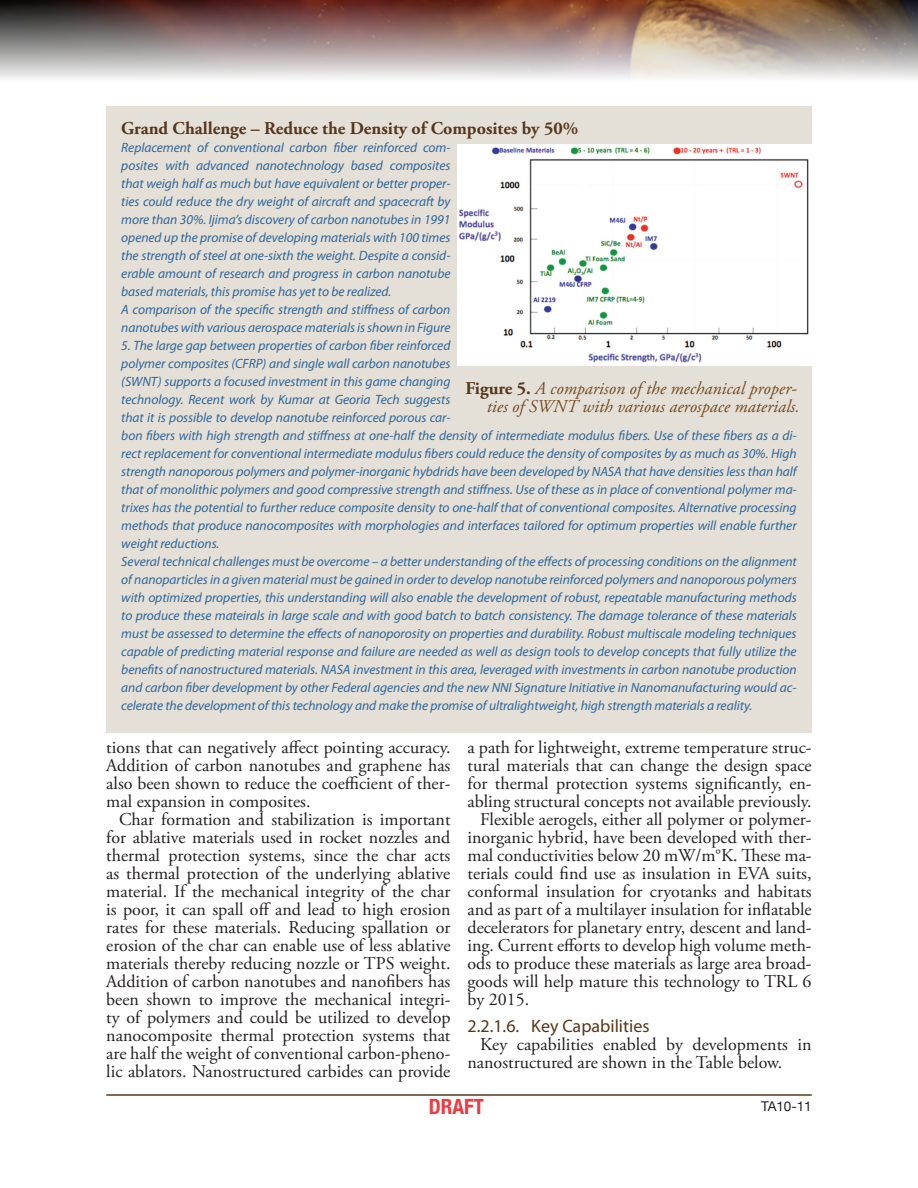
<style>
.page{position:relative;width:918px;height:1188px;background:#fff}
.page>*{position:absolute;margin:0;border:0;box-sizing:border-box;transform-origin:0 0}
.t1{font:700 condensed 21px "Helvetica Neue";color:#ee3a41}
.t2{font:18px/18px "Adobe Garamond Pro";color:#231f20;text-align:justify}
.t3{font:italic 18px/18px "Adobe Garamond Pro";color:#754b22;text-align:right}
.t4{font:700 18px "Adobe Garamond Pro";color:#56371c}
.t5{font:18px "Myriad Pro";color:#56371c}
.t6{font:italic 13.5px/18px "Myriad Pro";letter-spacing:-.005em;color:#2e679b}
.t7{font:13.5px "Helvetica Neue";color:#231f20}
.s1{font-weight:700;font-style:normal;color:#56371c}
</style>
<div class="page">
<img style="left:0;top:0;width:918px;height:79px">
<hr style="left:106px;top:1094px;width:706px;height:2px;background:#56371c">
<div style="left:106px;top:106px;width:706px;height:627px;background:#e5e0d7"></div>
<img style="left:458px;top:144px;width:353px;height:222px">
<h2 class="t4" style="left:121px;top:118px;width:459px">Grand Challenge – Reduce the Density of Composites by 50%</h2>
<p class="t6" style="left:121px;top:139px;width:331px">Replacement of conventional carbon fiber reinforced com&shy;posites with advanced nanotechnology based composites that weigh half as much but have equivalent or better proper&shy;ties could reduce the dry weight of aircraft and spacecraft by more than 30%. Ijima’s discovery of carbon nanotubes in 1991 opened up the promise of developing materials with 100 times the strength of steel at one-sixth the weight. Despite a consid&shy;erable amount of research and progress in carbon nanotube based materials, this promise has yet to be realized.<br>A comparison of the specific strength and stiffness of carbon nanotubes with various aerospace materials is shown in Figure</p>
<p class="t6" style="left:121px;top:337px;width:677px">5. The large gap between properties of carbon fiber reinforced<br>polymer composites (CFRP) and single wall carbon nanotubes<br>(SWNT) supports a focused investment in this game changing<br>technology. Recent work by Kumar at Georia Tech suggests<br>that it is possible to develop nanotube reinforced porous car-<br>bon fibers with high strength and stiffness at one-half the density of intermediate modulus fibers. Use of these fibers as a di&shy;rect replacement for conventional intermediate modulus fibers could reduce the density of composites by as much as 30%. High strength nanoporous polymers and polymer-inorganic hybdrids have been developed by NASA that have densities less than half that of monolithic polymers and good compressive strength and stiffness. Use of these as in place of conventional polymer ma&shy;trixes has the potential to further reduce composite density to one-half that of conventional composites. Alternative processing methods that produce nanocomposites with morphologies and interfaces tailored for optimum properties will enable further weight reductions.<br>Several technical challenges must be overcome – a better understanding of the effects of processing conditions on the alignment of nanoparticles in a given material must be gained in order to develop nanotube reinforced polymers and nanoporous polymers with optimized properties, this understanding will also enable the development of robust, repeatable manufacturing methods to produce these mateirals in large scale and with good batch to batch consistency. The damage tolerance of these materials must be assessed to determine the effects of nanoporosity on properties and durability. Robust multiscale modeling techniques capable of predicting material response and failure are needed as well as design tools to develop concepts that fully utilize the benefits of nanostructured materials. NASA investment in this area, leveraged with investments in carbon nanotube production and carbon fiber development by other Federal agencies and the new NNI Signature Initiative in Nanomanufacturing would ac&shy;celerate the development of this technology and make the promise of ultralightweight, high strength materials a reality.</p>
<h2 class="t2" style="left:106px;top:738px;width:346px">tions that can negatively affect pointing accuracy.<br>Addition of carbon nanotubes and graphene has also been shown to reduce the coefficient of ther&shy;mal expansion in composites.</h2>
<p class="t2" style="left:106px;top:810px;width:346px;text-indent:13px">Char formation and stabilization is important for ablative materials used in rocket nozzles and thermal protection systems, since the char acts as thermal protection of the underlying ablative material. If the mechanical integrity of the char is poor, it can spall off and lead to high erosion rates for these materials. Reducing spallation or erosion of the char can enable use of less ablative materials thereby reducing nozzle or TPS weight.<br>Addition of carbon nanotubes and nanofibers has been shown to improve the mechanical integri&shy;ty of polymers and could be utilized to develop nanocomposite thermal protection systems that are half the weight of conventional carbon-pheno&shy;lic ablators. Nanostructured carbides can provide</p>
<h2 class="t3" style="left:465px;top:380px;width:336px"><span class="s1">Figure 5.</span> A comparison of the mechanical proper&shy;ties of SWNT with various aerospace materials.</h2>
<h2 class="t2" style="left:468px;top:738px;width:346px">a path for lightweight, extreme temperature struc-</h2>
<h2 class="t2" style="left:468px;top:756px;width:346px">tural materials that can change the design space</h2>
<h2 class="t2" style="left:468px;top:774px;width:346px">for thermal protection systems significantly, en-</h2>
<h2 class="t2" style="left:468px;top:792px;width:346px">abling structural concepts not available previously.</h2>
<h2 class="t2" style="left:480px;top:810px;width:333px">Flexible aerogels, either all polymer or polymer-</h2>
<h2 class="t2" style="left:468px;top:828px;width:346px">inorganic hybrid, have been developed with ther-</h2>
<h2 class="t2" style="left:468px;top:846px;width:346px">mal conductivities below 20 mW/m°K. These ma-</h2>
<h2 class="t2" style="left:468px;top:864px;width:346px">terials could find use as insulation in EVA suits,</h2>
<h2 class="t2" style="left:468px;top:882px;width:346px">conformal insulation for cryotanks and habitats</h2>
<h2 class="t2" style="left:468px;top:900px;width:346px">and as part of a multilayer insulation for inflatable</h2>
<h2 class="t2" style="left:468px;top:918px;width:346px">decelerators for planetary entry, descent and land-</h2>
<h2 class="t2" style="left:468px;top:936px;width:346px">ing. Current efforts to develop high volume meth-</h2>
<h2 class="t2" style="left:468px;top:954px;width:346px">ods to produce these materials as large area broad-</h2>
<h2 class="t2" style="left:468px;top:972px;width:346px">goods will help mature this technology to TRL 6</h2>
<h2 class="t2" style="left:468px;top:990px;width:63px">by 2015.</h2>
<h2 class="t5" style="left:468px;top:1014px;width:183px">2.2.1.6. Key Capabilities</h2>
<h2 class="t2" style="left:467px;top:1035px;width:346px;text-indent:13px">Key capabilities enabled by developments in nanostructured are shown in the Table below.</h2>
<h1 class="t1" style="left:429px;top:1094px;width:57px">DRAFT</h1>
<p class="t7" style="left:761px;top:1098px;width:52px">TA10-11</p>
</div>
